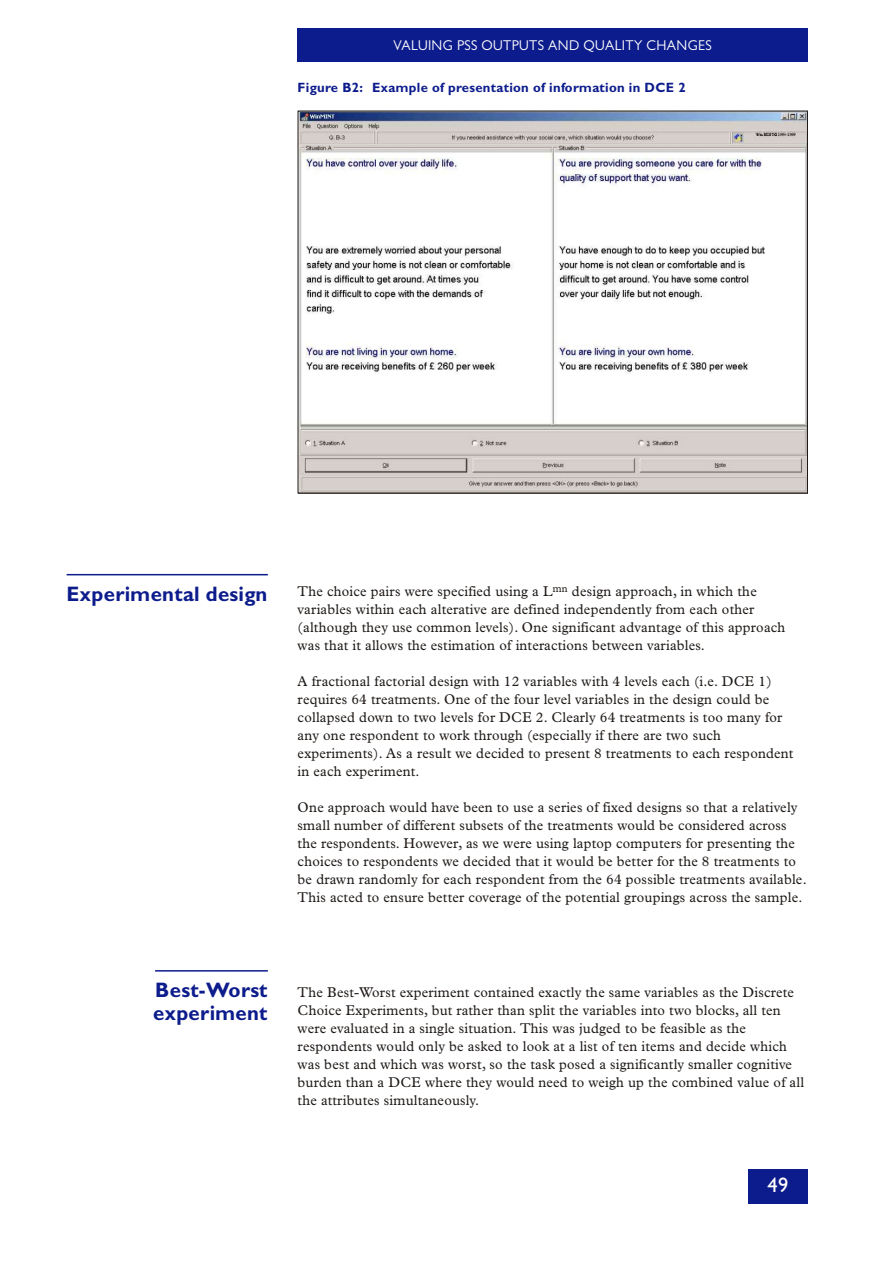
<style>
.page{position:relative;width:894px;height:1263px;background:#fff}
.page>*{position:absolute;margin:0;border:0;box-sizing:border-box;transform-origin:0 0}
.t1{font:700 21px/22.5px "Gill Alt One";color:#0d1c8c}
.t2{font:21px "Gill Alt One";color:#fff}
.t3{font:14.25px/18px "Plantin";color:#1f1a17}
.t4{font:14.25px "Gill Alt One MT Bk";letter-spacing:.005em;color:#fff}
.t5{font:700 13.5px "Gill Alt One";letter-spacing:.01em;color:#0d1c8c}
</style>
<div class="page">
<hr style="left:67px;top:574px;width:201px;height:1px;background:#0d1c8c">
<hr style="left:155px;top:970px;width:113px;height:2px;background:#0d1c8c">
<div style="left:298px;top:28px;width:510px;height:33px;background:#0d1c8c"></div>
<div style="left:748px;top:1169px;width:60px;height:34px;background:#0d1c8c"></div>
<img style="left:300px;top:113px;width:506px;height:378px">
<p class="t4" style="left:394px;top:39px;width:320px">VALUING PSS OUTPUTS AND QUALITY CHANGES</p>
<p class="t5" style="left:298px;top:81px;width:390px">Figure B2: Example of presentation of information in DCE 2</p>
<h1 class="t1" style="left:67px;top:584px;width:203px">Experimental design</h1>
<p class="t3" style="left:298px;top:583px;width:490px">The choice pairs were specified using a L<sup>mn</sup> design approach, in which the variables within each alterative are defined independently from each other (although they use common levels). One significant advantage of this approach was that it allows the estimation of interactions between variables.</p>
<p class="t3" style="left:298px;top:673px;width:498px">A fractional factorial design with 12 variables with 4 levels each (i.e. DCE 1) requires 64 treatments. One of the four level variables in the design could be collapsed down to two levels for DCE 2. Clearly 64 treatments is too many for any one respondent to work through (especially if there are two such experiments). As a result we decided to present 8 treatments to each respondent in each experiment.</p>
<p class="t3" style="left:298px;top:799px;width:511px">One approach would have been to use a series of fixed designs so that a relatively small number of different subsets of the treatments would be considered across the respondents. However, as we were using laptop computers for presenting the choices to respondents we decided that it would be better for the 8 treatments to be drawn randomly for each respondent from the 64 possible treatments available.<br>This acted to ensure better coverage of the potential groupings across the sample.</p>
<h1 class="t1" style="left:153px;top:980px;width:116px">Best-Worst experiment</h1>
<p class="t3" style="left:298px;top:984px;width:508px">The Best-Worst experiment contained exactly the same variables as the Discrete Choice Experiments, but rather than split the variables into two blocks, all ten were evaluated in a single situation. This was judged to be feasible as the respondents would only be asked to look at a list of ten items and decide which was best and which was worst, so the task posed a significantly smaller cognitive burden than a DCE where they would need to weigh up the combined value of all the attributes simultaneously.</p>
<h1 class="t2" style="left:768px;top:1176px;width:22px">49</h1>
</div>
